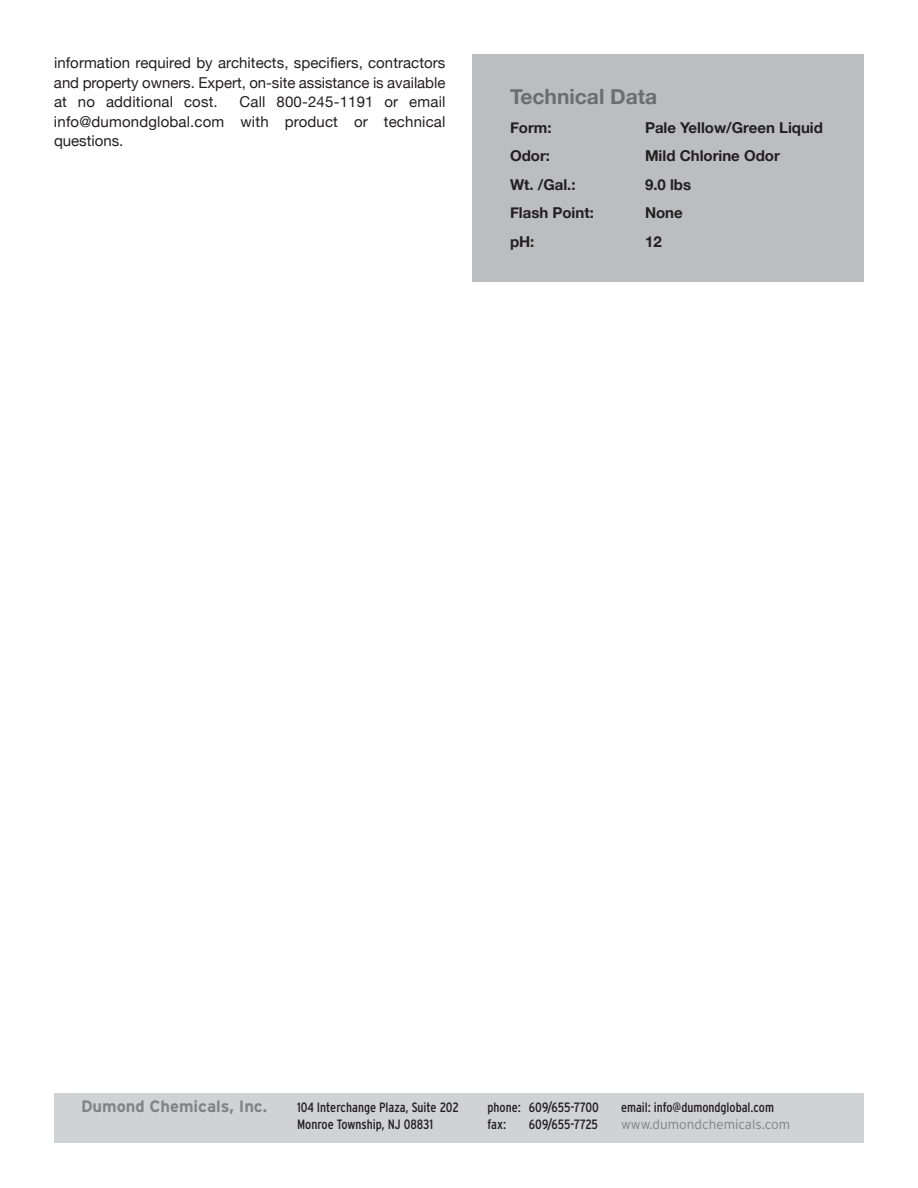
<style>
.page{position:relative;width:918px;height:1188px;background:#fff}
.page>*{position:absolute;margin:0;border:0;box-sizing:border-box;transform-origin:0 0}
.t1{font:700 21px "Helvetica Neue";color:#6c6d70}
.t2{font:700 16.5px "Interstate";color:#808285}
.t3{font:15px/19.5px "Helvetica Neue";letter-spacing:.01em;color:#231f20;text-align:justify}
.t4{font:700 15px "Helvetica Neue";color:#231f20}
.t5{font:condensed 13.5px "Interstate";color:#231f20}
.t6{font:300 13.5px "Interstate";color:#808285}
</style>
<div class="page">
<div style="left:472px;top:54px;width:392px;height:227px;background:#bcbdc0"></div>
<div style="left:54px;top:1094px;width:810px;height:49px;background:#d1d2d4"></div>
<p class="t3" style="left:54px;top:53px;width:393px">information required by architects, specifiers, contractors and property owners. Expert, on-site assistance is available at no additional cost.</p>
<p class="t3" style="left:54px;top:92px;width:393px;text-indent:186px">Call 800-245-1191 or email info@dumondglobal.com with product or technical questions.</p>
<h1 class="t1" style="left:510px;top:84px;width:149px">Technical Data</h1>
<p class="t4" style="left:510px;top:118px;width:43px">Form:</p>
<p class="t4" style="left:645px;top:118px;width:179px">Pale Yellow/Green Liquid</p>
<p class="t4" style="left:510px;top:147px;width:42px">Odor:</p>
<p class="t4" style="left:645px;top:147px;width:136px">Mild Chlorine Odor</p>
<p class="t4" style="left:510px;top:175px;width:67px">Wt. /Gal.:</p>
<p class="t4" style="left:645px;top:175px;width:48px">9.0 lbs</p>
<p class="t4" style="left:510px;top:204px;width:85px">Flash Point:</p>
<p class="t4" style="left:645px;top:204px;width:39px">None</p>
<p class="t4" style="left:510px;top:232px;width:26px">pH:</p>
<p class="t4" style="left:645px;top:232px;width:18px">12</p>
<p class="t2" style="left:81px;top:1097px;width:188px">Dumond Chemicals, Inc.</p>
<p class="t5" style="left:297px;top:1100px;width:163px">104 Interchange Plaza, Suite 202</p>
<p class="t5" style="left:488px;top:1100px;width:113px">phone: 609/655-7700</p>
<p class="t5" style="left:621px;top:1100px;width:154px">email: info@dumondglobal.com</p>
<p class="t5" style="left:297px;top:1116px;width:138px">Monroe Township, NJ 08831</p>
<p class="t5" style="left:488px;top:1116px;width:20px">fax:</p>
<p class="t5" style="left:529px;top:1116px;width:70px">609/655-7725</p>
<p class="t6" style="left:621px;top:1116px;width:171px">www.dumondchemicals.com</p>
</div>
